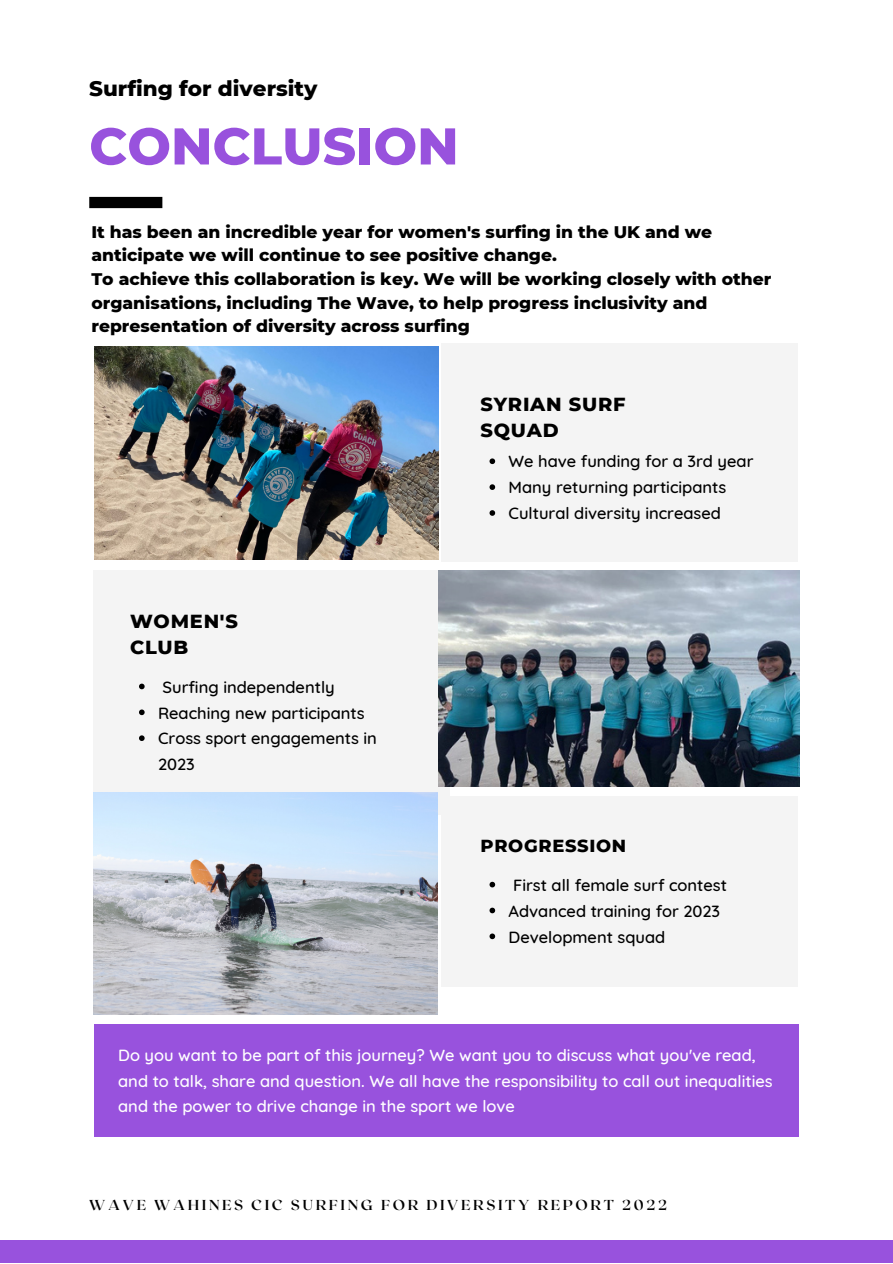
<style>
.page{position:relative;width:893px;height:1264px;background:#fff}
.page>*{position:absolute;margin:0;border:0;box-sizing:border-box;transform-origin:0 0}
.t1{font:800 51.6px "Montserrat";color:#9852dd}
.t2{font:800 21.45px "Montserrat";color:#000}
.t3{font:800 19.35px/26.2px "Montserrat";letter-spacing:.04em;color:#000}
.t4{font:800 17.85px "Montserrat";letter-spacing:.04em;color:#000}
.t5{font:800 17.1px/23.5px "Montserrat";color:#000}
.t6{font:500 16.5px/25.8px "Quicksand";color:#000}
.t7{font:500 16.5px/25.8px "Quicksand";color:#fff}
.t8{font:700 14.4px "Roxborough CF";letter-spacing:.18em;color:#000}
</style>
<div class="page">
<div style="left:441px;top:796px;width:357px;height:190px;background:#f4f4f4"></div>
<svg style="left:489px;top:881px;width:6px;height:6px"></svg>
<svg style="left:489px;top:907px;width:6px;height:6px"></svg>
<svg style="left:489px;top:933px;width:6px;height:6px"></svg>
<div style="left:94px;top:1024px;width:704px;height:112px;background:#9852dd"></div>
<div style="left:93px;top:570px;width:357px;height:244px;background:#f4f4f4"></div>
<svg style="left:139px;top:683px;width:6px;height:6px"></svg>
<svg style="left:139px;top:709px;width:6px;height:6px"></svg>
<svg style="left:139px;top:735px;width:6px;height:6px"></svg>
<div style="left:441px;top:344px;width:357px;height:218px;background:#f4f4f4"></div>
<svg style="left:489px;top:458px;width:6px;height:6px"></svg>
<svg style="left:489px;top:484px;width:6px;height:6px"></svg>
<svg style="left:489px;top:510px;width:6px;height:6px"></svg>
<div style="left:0;top:1240px;width:892px;height:22px;background:#9852dd"></div>
<div style="left:89px;top:197px;width:73px;height:11px;background:#000"></div>
<img style="left:438px;top:570px;width:361px;height:216px">
<img style="left:93px;top:792px;width:344px;height:222px">
<img style="left:94px;top:346px;width:344px;height:214px">
<p class="t2" style="left:89px;top:75px;width:230px">Surfing for diversity</p>
<h1 class="t1" style="left:89px;top:114px;width:371px">CONCLUSION</h1>
<p class="t5" style="left:91px;top:220px;width:681px">It has been an incredible year for women's surfing in the UK and we anticipate we will continue to see positive change.<br>To achieve this collaboration is key. We will be working closely with other organisations, including The Wave, to help progress inclusivity and representation of diversity across surfing</p>
<p class="t3" style="left:130px;top:607px;width:109px">WOMEN'S<br>CLUB</p>
<p class="t6" style="left:158px;top:673px;width:220px">Surfing independently<br>Reaching new participants<br>Cross sport engagements in<br>2023</p>
<p class="t3" style="left:480px;top:391px;width:147px">SYRIAN SURF<br>SQUAD</p>
<p class="t6" style="left:508px;top:448px;width:246px">We have funding for a 3rd year<br>Many returning participants<br>Cultural diversity increased</p>
<p class="t4" style="left:480px;top:835px;width:147px">PROGRESSION</p>
<p class="t6" style="left:508px;top:871px;width:220px">First all female surf contest<br>Advanced training for 2023<br>Development squad</p>
<p class="t7" style="left:118px;top:1041px;width:656px">Do you want to be part of this journey? We want you to discuss what you've read, and to talk, share and question. We all have the responsibility to call out inequalities and the power to drive change in the sport we love</p>
<p class="t8" style="left:89px;top:1195px;width:579px">WAVE WAHINES CIC SURFING FOR DIVERSITY REPORT 2022</p>
</div>
